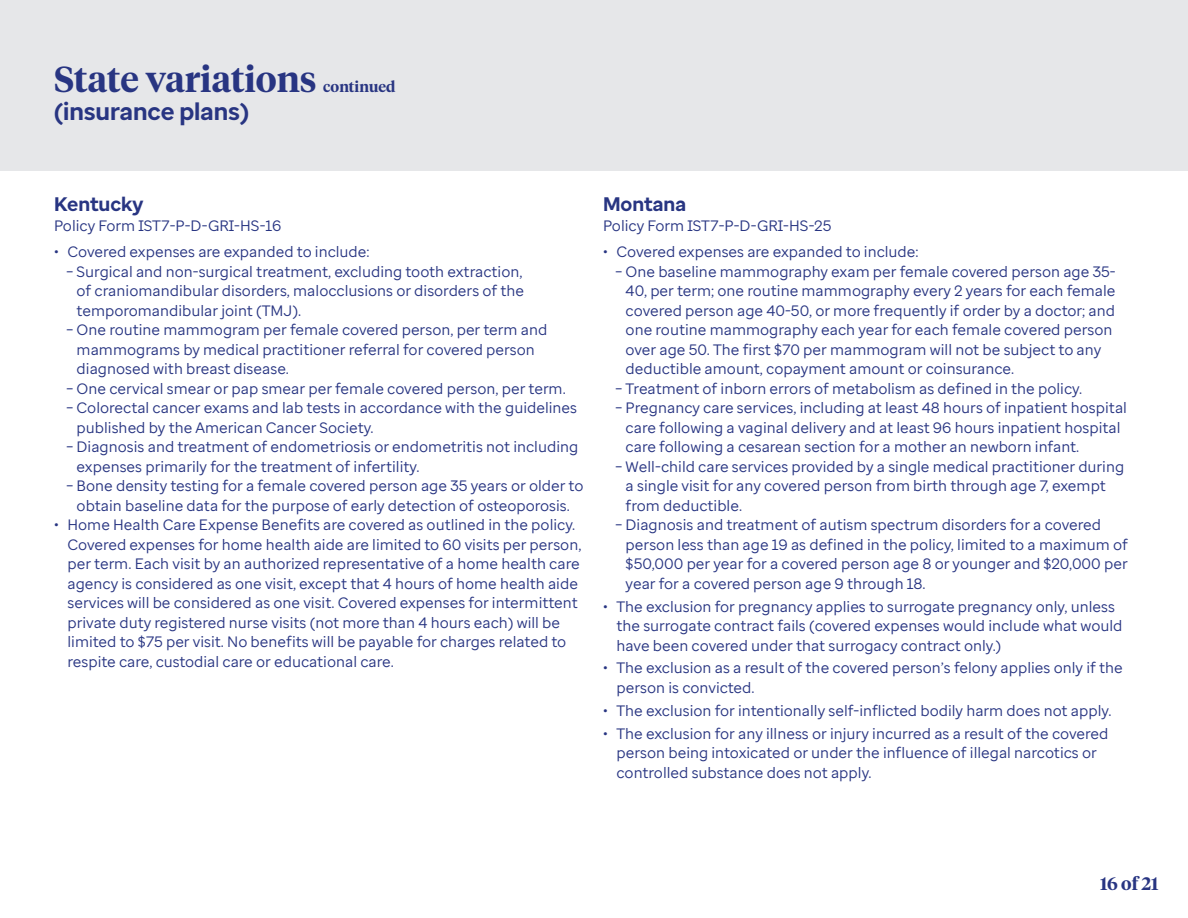
<style>
.page{position:relative;width:1188px;height:918px;background:#fff}
.page>*{position:absolute;margin:0;border:0;box-sizing:border-box;transform-origin:0 0}
.t1{font:600 36px "UHC Serif Headline";color:#283582}
.t2{font:700 24px "Enterprise Sans";color:#283582}
.t3{font:700 19.5px "Enterprise Sans";color:#283582}
.t4{font:600 18px "UHC Serif Headline";color:#283582}
.t5{font:15px/19.5px "Enterprise Sans";color:#283582}
.t6{font:600 15px "UHC Serif Headline";color:#283582}
</style>
<div class="page">
<div style="left:0;top:0;width:1188px;height:171px;background:#e6e7e9"></div>
<h1 class="t1" style="left:54px;top:54px;width:264px">State variations</h1>
<h2 class="t2" style="left:54px;top:96px;width:197px">(insurance plans)</h2>
<p class="t6" style="left:323px;top:76px;width:74px">continued</p>
<h3 class="t3" style="left:54px;top:192px;width:91px">Kentucky</h3>
<p class="t5" style="left:54px;top:216px;width:229px">Policy Form IST7-P-D-GRI-HS-16</p>
<p class="t5" style="left:54px;top:242px;width:317px">• Covered expenses are expanded to include:</p>
<p class="t5" style="left:77px;top:262px;width:449px;text-align:justify;text-indent:-11px">– Surgical and non-surgical treatment, excluding tooth extraction, of craniomandibular disorders, malocclusions or disorders of the temporomandibular joint (TMJ).</p>
<p class="t5" style="left:77px;top:320px;width:472px;text-indent:-11px">– One routine mammogram per female covered person, per term and mammograms by medical practitioner referral for covered person diagnosed with breast disease.</p>
<p class="t5" style="left:66px;top:379px;width:501px">– One cervical smear or pap smear per female covered person, per term.</p>
<p class="t5" style="left:77px;top:398px;width:502px;text-indent:-11px">– Colorectal cancer exams and lab tests in accordance with the guidelines published by the American Cancer Society.</p>
<p class="t5" style="left:77px;top:437px;width:503px;text-indent:-11px">– Diagnosis and treatment of endometriosis or endometritis not including expenses primarily for the treatment of infertility.</p>
<p class="t5" style="left:66px;top:476px;width:519px;text-align:center">– Bone density testing for a female covered person age 35 years or older to obtain baseline data for the purpose of early detection of osteoporosis.</p>
<p class="t5" style="left:68px;top:515px;width:515px;text-indent:-14px">• Home Health Care Expense Benefits are covered as outlined in the policy.<br>Covered expenses for home health aide are limited to 60 visits per person, per term. Each visit by an authorized representative of a home health care agency is considered as one visit, except that 4 hours of home health aide services will be considered as one visit. Covered expenses for intermittent private duty registered nurse visits (not more than 4 hours each) will be limited to $75 per visit. No benefits will be payable for charges related to respite care, custodial care or educational care.</p>
<h3 class="t3" style="left:603px;top:192px;width:85px">Montana</h3>
<p class="t5" style="left:603px;top:216px;width:230px">Policy Form IST7-P-D-GRI-HS-25</p>
<p class="t5" style="left:603px;top:242px;width:317px">• Covered expenses are expanded to include:</p>
<p class="t5" style="left:626px;top:262px;width:492px;text-indent:-11px">– One baseline mammography exam per female covered person age 35- 40, per term; one routine mammography every 2 years for each female covered person age 40-50, or more frequently if order by a doctor; and one routine mammography each year for each female covered person over age 50. The first $70 per mammogram will not be subject to any deductible amount, copayment amount or coinsurance.</p>
<p class="t5" style="left:615px;top:379px;width:469px">– Treatment of inborn errors of metabolism as defined in the policy.</p>
<p class="t5" style="left:626px;top:398px;width:503px;text-indent:-11px">– Pregnancy care services, including at least 48 hours of inpatient hospital care following a vaginal delivery and at least 96 hours inpatient hospital care following a cesarean section for a mother an newborn infant.</p>
<p class="t5" style="left:626px;top:457px;width:500px;text-indent:-11px">– Well-child care services provided by a single medical practitioner during a single visit for any covered person from birth through age 7, exempt from deductible.</p>
<p class="t5" style="left:626px;top:515px;width:504px;text-indent:-11px">– Diagnosis and treatment of autism spectrum disorders for a covered person less than age 19 as defined in the policy, limited to a maximum of $50,000 per year for a covered person age 8 or younger and $20,000 per year for a covered person age 9 through 18.</p>
<p class="t5" style="left:616px;top:596px;width:508px;text-indent:-14px">• The exclusion for pregnancy applies to surrogate pregnancy only, unless the surrogate contract fails (covered expenses would include what would have been covered under that surrogacy contract only.)</p>
<p class="t5" style="left:616px;top:658px;width:508px;text-indent:-14px">• The exclusion as a result of the covered person’s felony applies only if the person is convicted.</p>
<p class="t5" style="left:603px;top:701px;width:510px">• The exclusion for intentionally self-inflicted bodily harm does not apply.</p>
<p class="t5" style="left:616px;top:724px;width:493px;text-indent:-14px">• The exclusion for any illness or injury incurred as a result of the covered person being intoxicated or under the influence of illegal narcotics or controlled substance does not apply.</p>
<p class="t4" style="left:1100px;top:871px;width:60px">16 of 21</p>
</div>
